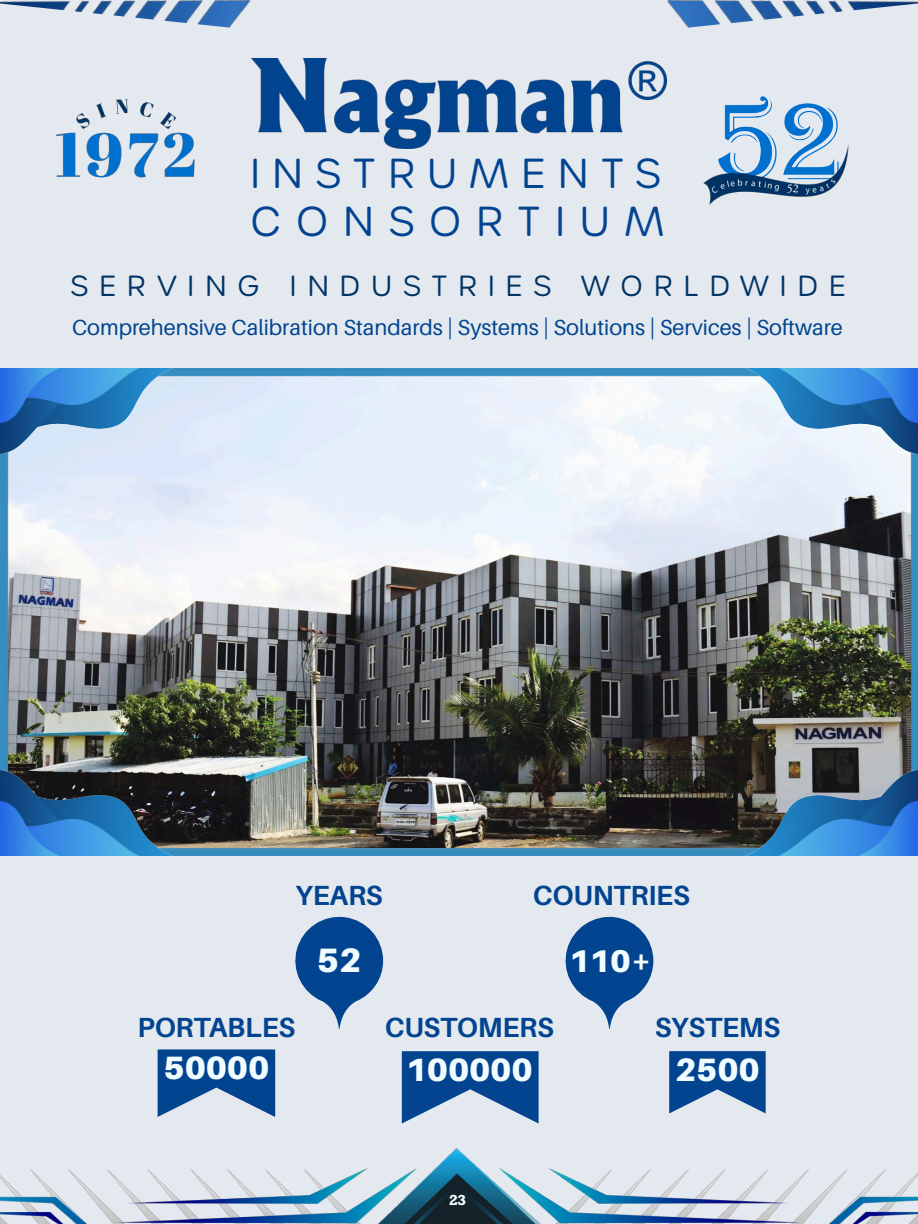
<style>
.page{position:relative;width:918px;height:1224px;background:#fff}
.page>*{position:absolute;margin:0;border:0;box-sizing:border-box;transform-origin:0 0}
.t1{font:300 40.65px/48.8px "Urbane Rounded";letter-spacing:.305em;color:#02448f}
.t2{font:900 33.9px "Aileron";color:#f0fcff}
.t3{font:900 32.4px "Aileron";letter-spacing:-.01em;color:#f0fcff}
.t4{font:900 31.5px "Aileron";color:#f0fcff}
.t5{font:300 28.2px "Urbane Rounded";letter-spacing:.39em;color:#003466}
.t6{font:700 27.75px "Aileron";letter-spacing:-.01em;color:#02448f}
.t7{font:21.9px "Aileron";color:#02448f}
.t8{font:700 13.65px "Rockwell Nova";color:#f0fcff}
</style>
<div class="page">
<div style="left:0;top:0;width:918px;height:1169px;background:#e4e9f0"></div>
<img style="left:0;top:369px;width:918px;height:486px">
<img style="left:0;top:369px;width:173px;height:173px">
<img style="left:0;top:682px;width:173px;height:173px">
<img style="left:745px;top:682px;width:173px;height:173px">
<img style="left:745px;top:369px;width:173px;height:173px">
<svg style="left:291px;top:914px;width:92px;height:115px;background:#5e87b6"></svg>
<svg style="left:561px;top:914px;width:92px;height:115px;background:#5e87b6"></svg>
<svg style="left:669px;top:1051px;width:97px;height:62px;background:#2d63a1"></svg>
<svg style="left:402px;top:1051px;width:137px;height:71px;background:#3469a4"></svg>
<svg style="left:158px;top:1049px;width:117px;height:68px;background:#3468a4"></svg>
<img style="left:603px;top:1169px;width:315px;height:55px">
<img style="left:0;top:1169px;width:315px;height:55px">
<img style="left:315px;top:1122px;width:288px;height:102px">
<img style="left:668px;top:0;width:250px;height:29px">
<img style="left:0;top:0;width:250px;height:29px">
<img style="left:251px;top:58px;width:416px;height:91px">
<div style="left:692px;top:58px;width:174px;height:174px;background:#e4e9f0"></div>
<img style="left:701px;top:99px;width:153px;height:106px">
<img style="left:56px;top:99px;width:139px;height:79px">
<svg style="left:784px;top:184px;width:18px;height:10px"></svg>
<h1 class="t1" style="left:250px;top:149px;width:415px">INSTRUMENTS<br>CONSORTIUM</h1>
<p class="t5" style="left:71px;top:267px;width:777px">SERVING INDUSTRIES WORLDWIDE</p>
<p class="t7" style="left:72px;top:315px;width:772px">Comprehensive Calibration Standards | Systems | Solutions | Services | Software</p>
<p class="t6" style="left:296px;top:879px;width:89px">YEARS</p>
<p class="t6" style="left:533px;top:879px;width:159px">COUNTRIES</p>
<p class="t6" style="left:138px;top:1012px;width:159px">PORTABLES</p>
<h3 class="t3" style="left:164px;top:1049px;width:107px">50000</h3>
<h2 class="t2" style="left:317px;top:941px;width:46px">52</h2>
<p class="t6" style="left:385px;top:1012px;width:171px">CUSTOMERS</p>
<h3 class="t3" style="left:406px;top:1051px;width:128px">100000</h3>
<h3 class="t4" style="left:569px;top:942px;width:84px">110+</h3>
<p class="t6" style="left:655px;top:1012px;width:127px">SYSTEMS</p>
<h3 class="t3" style="left:675px;top:1051px;width:86px">2500</h3>
<p class="t8" style="left:449px;top:1191px;width:19px">23</p>
</div>
